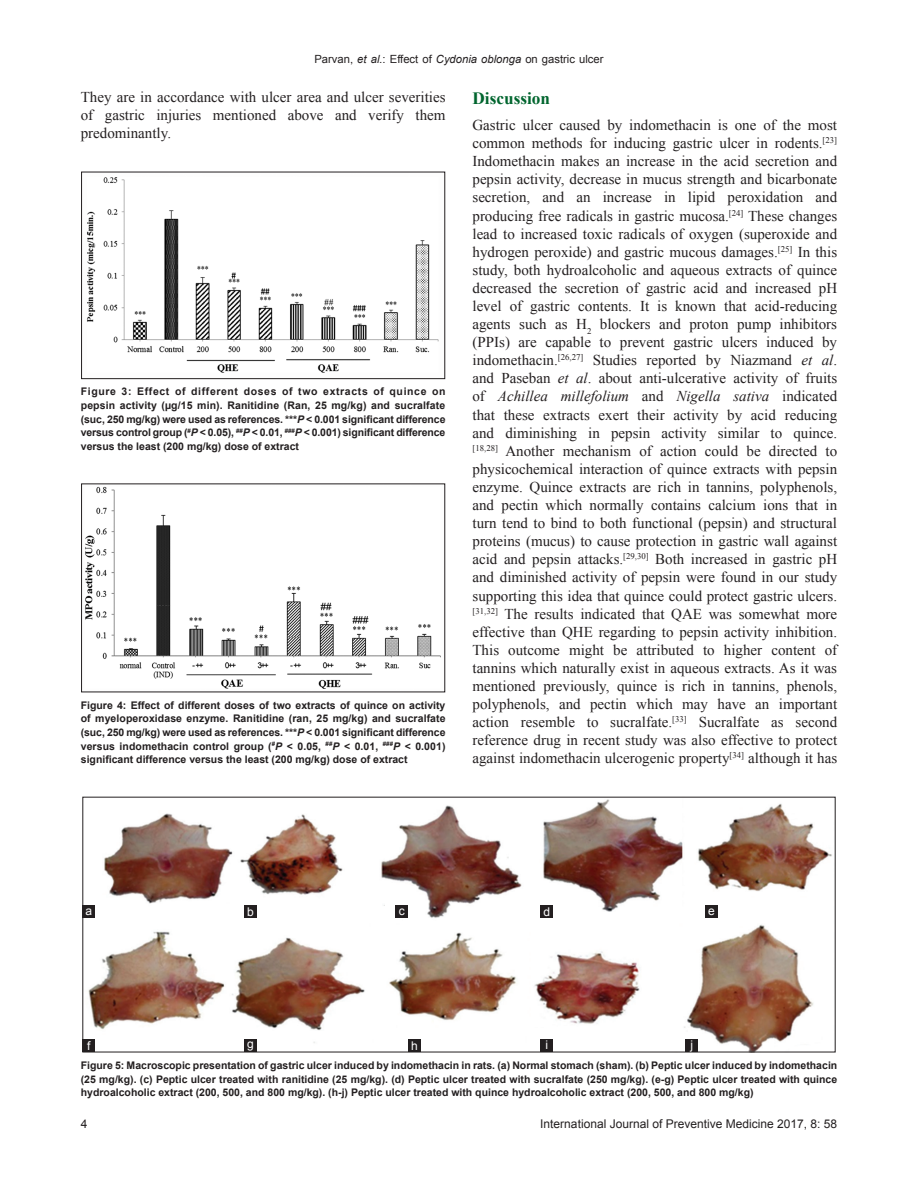
<style>
.page{position:relative;width:918px;height:1188px;background:#fff}
.page>*{position:absolute;margin:0;border:0;box-sizing:border-box;transform-origin:0 0}
.t1{font:700 17.25px "Times New Roman";color:#00652e}
.TX{font:15px/18.1px "Times New Roman";color:#231f20;text-align:justify}
.t2{font:12px "Arial";color:#231f20}
.LABEL{font:12px "Arial";color:#fff}
.t3{font:11.25px "Arial";color:#231f20}
.FGC{font:700 10.5px/13.6px "Arial";color:#231f20;text-align:justify}
.s1{font-style:italic}
</style>
<div class="page">
<img style="left:87px;top:177px;width:352px;height:196px">
<div style="left:81px;top:172px;width:364px;height:207px;border:1px solid #231f20"></div>
<img style="left:85px;top:486px;width:356px;height:203px">
<img style="left:88px;top:799px;width:744px;height:251px">
<div style="left:540px;top:905px;width:13px;height:13px;background:#231f20"></div>
<div style="left:408px;top:1039px;width:13px;height:13px;background:#231f20"></div>
<div style="left:395px;top:905px;width:13px;height:13px;background:#231f20"></div>
<div style="left:244px;top:1039px;width:13px;height:13px;background:#231f20"></div>
<div style="left:685px;top:1039px;width:13px;height:13px;background:#231f20"></div>
<div style="left:244px;top:905px;width:13px;height:13px;background:#231f20"></div>
<div style="left:83px;top:1039px;width:12px;height:13px;background:#231f20"></div>
<div style="left:540px;top:1039px;width:13px;height:13px;background:#231f20"></div>
<div style="left:83px;top:905px;width:12px;height:13px;background:#231f20"></div>
<div style="left:705px;top:905px;width:13px;height:13px;background:#231f20"></div>
<p class="t3" style="left:314px;top:51px;width:291px">Parvan, <span class="s1">et al.</span>: Effect of <span class="s1">Cydonia oblonga</span> on gastric ulcer</p>
<p class="TX" style="left:81px;top:88px;width:366px">They are in accordance with ulcer area and ulcer severities of gastric injuries mentioned above and verify them predominantly.</p>
<h1 class="t1" style="left:472px;top:85px;width:79px">Discussion</h1>
<p class="TX" style="left:472px;top:116px;width:366px">Gastric ulcer caused by indomethacin is one of the most common methods for inducing gastric ulcer in rodents.<sup>[23] </sup>Indomethacin makes an increase in the acid secretion and pepsin activity, decrease in mucus strength and bicarbonate secretion, and an increase in lipid peroxidation and producing free radicals in gastric mucosa.<sup>[24]</sup> These changes lead to increased toxic radicals of oxygen (superoxide and hydrogen peroxide) and gastric mucous damages.<sup>[25]</sup> In this study, both hydroalcoholic and aqueous extracts of quince decreased the secretion of gastric acid and increased pH level of gastric contents. It is known that acid‑reducing agents such as H<sub>2</sub> blockers and proton pump inhibitors (PPIs) are capable to prevent gastric ulcers induced by indomethacin.<sup>[26,27]</sup> Studies reported by Niazmand <span class="s1">et al</span>. and Paseban <span class="s1">et al</span>. about anti‑ulcerative activity of fruits of <span class="s1">Achillea millefolium</span> and <span class="s1">Nigella sativa</span> indicated that these extracts exert their activity by acid reducing and diminishing in pepsin activity similar to quince. <sup>[18,28]</sup> Another mechanism of action could be directed to physicochemical interaction of quince extracts with pepsin enzyme. Quince extracts are rich in tannins, polyphenols, and pectin which normally contains calcium ions that in turn tend to bind to both functional (pepsin) and structural proteins (mucus) to cause protection in gastric wall against acid and pepsin attacks.<sup>[29,30]</sup> Both increased in gastric pH and diminished activity of pepsin were found in our study supporting this idea that quince could protect gastric ulcers. <sup>[31,32]</sup> The results indicated that QAE was somewhat more effective than QHE regarding to pepsin activity inhibition.<br>This outcome might be attributed to higher content of tannins which naturally exist in aqueous extracts. As it was mentioned previously, quince is rich in tannins, phenols, polyphenols, and pectin which may have an important action resemble to sucralfate.<sup>[33]</sup> Sucralfate as second reference drug in recent study was also effective to protect against indomethacin ulcerogenic property<sup>[34]</sup> although it has</p>
<p class="FGC" style="left:81px;top:385px;width:366px">Figure 3: Effect of different doses of two extracts of quince on pepsin activity (µg/15 min). Ranitidine (Ran, 25 mg/kg) and sucralfate (suc, 250 mg/kg) were used as references. ***<span class="s1">P</span> &lt; 0.001 significant difference versus control group (<sup>#</sup><span class="s1">P</span> &lt; 0.05), <sup>##</sup><span class="s1">P</span> &lt; 0.01, <sup>###</sup><span class="s1">P</span> &lt; 0.001) significant difference versus the least (200 mg/kg) dose of extract</p>
<p class="FGC" style="left:81px;top:699px;width:366px">Figure 4: Effect of different doses of two extracts of quince on activity of myeloperoxidase enzyme. Ranitidine (ran, 25 mg/kg) and sucralfate (suc, 250 mg/kg) were used as references. ***<span class="s1">P</span> &lt; 0.001 significant difference versus indomethacin control group (<sup>#</sup><span class="s1">P</span> &lt; 0.05, <sup>##</sup><span class="s1">P</span> &lt; 0.01, <sup>###</sup><span class="s1">P</span> &lt; 0.001) significant difference versus the least (200 mg/kg) dose of extract</p>
<p class="LABEL" style="left:247px;top:904px;width:8px">b</p>
<p class="LABEL" style="left:543px;top:904px;width:8px">d</p>
<p class="LABEL" style="left:86px;top:903px;width:8px">a</p>
<p class="LABEL" style="left:708px;top:903px;width:8px">e</p>
<p class="LABEL" style="left:399px;top:903px;width:7px">c</p>
<p class="LABEL" style="left:247px;top:1036px;width:8px">g</p>
<p class="LABEL" style="left:691px;top:1037px;width:4px">j</p>
<p class="LABEL" style="left:87px;top:1038px;width:5px">f</p>
<p class="LABEL" style="left:546px;top:1037px;width:4px">i</p>
<p class="LABEL" style="left:411px;top:1038px;width:8px">h</p>
<p class="FGC" style="left:81px;top:1059px;width:758px">Figure 5: Macroscopic presentation of gastric ulcer induced by indomethacin in rats. (a) Normal stomach (sham). (b) Peptic ulcer induced by indomethacin (25 mg/kg). (c) Peptic ulcer treated with ranitidine (25 mg/kg). (d) Peptic ulcer treated with sucralfate (250 mg/kg). (e-g) Peptic ulcer treated with quince hydroalcoholic extract (200, 500, and 800 mg/kg). (h-j) Peptic ulcer treated with quince hydroalcoholic extract (200, 500, and 800 mg/kg)</p>
<p class="t2" style="left:81px;top:1116px;width:8px">4</p>
<p class="t2" style="left:540px;top:1116px;width:298px">International Journal of Preventive Medicine 2017, 8: 58</p>
</div>
